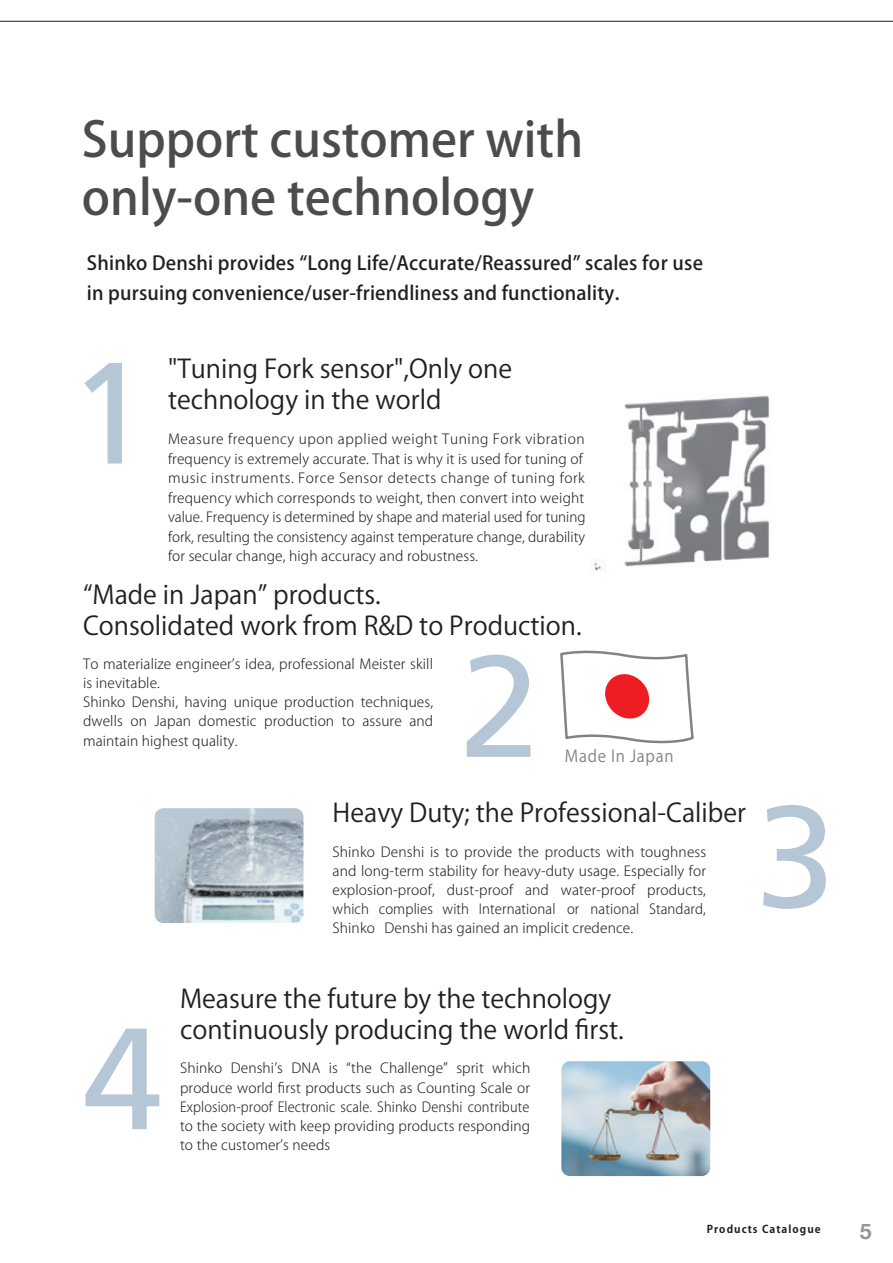
<style>
.page{position:relative;width:893px;height:1263px;background:#fff}
.page>*{position:absolute;margin:0;border:0;box-sizing:border-box;transform-origin:0 0}
.t1{font:500 48px/57.6px "Koz Go Pro";color:#4b4c4d}
.t2{font:25.5px/30.6px "Koz Go Pro";color:#231f20}
.t3{font:700 21.3px "Helvetica Neue";color:#939598}
.t4{font:500 19.2px/29.7px "Koz Go Pro";letter-spacing:.01em;color:#231f20}
.t5{font:16.35px "Koz Go Pro";letter-spacing:.05em;color:#808285;scale:.94 1}
.t6{font:300 13.8px/19.2px "Koz Go Pro";letter-spacing:.01em;color:#231f20}
.t7{font:700 10.65px "Koz Go Pro";letter-spacing:.1em;color:#231f20}
</style>
<div class="page">
<hr style="left:0;top:21px;width:893px;height:1px;background:#231f20">
<svg style="left:763px;top:805px;width:63px;height:104px"></svg>
<svg style="left:85px;top:1029px;width:74px;height:100px"></svg>
<svg style="left:85px;top:363px;width:37px;height:100px"></svg>
<svg style="left:467px;top:655px;width:63px;height:102px"></svg>
<svg style="left:560px;top:650px;width:134px;height:94px"></svg>
<img style="left:155px;top:808px;width:148px;height:115px">
<img style="left:561px;top:1061px;width:149px;height:115px">
<img style="left:590px;top:395px;width:180px;height:178px">
<h1 class="t1" style="left:82px;top:113px;width:503px">Support customer with only-one technology</h1>
<h3 class="t4" style="left:87px;top:249px;width:618px">Shinko Denshi provides “Long Life/Accurate/Reassured” scales for use in pursuing convenience/user-friendliness and functionality.</h3>
<h2 class="t2" style="left:168px;top:354px;width:346px">"Tuning Fork sensor",Only one technology in the world</h2>
<p class="t6" style="left:168px;top:429px;width:419px">Measure frequency upon applied weight Tuning Fork vibration frequency is extremely accurate. That is why it is used for tuning of music instruments. Force Sensor detects change of tuning fork frequency which corresponds to weight, then convert into weight value. Frequency is determined by shape and material used for tuning fork, resulting the consistency against temperature change, durability for secular change, high accuracy and robustness.</p>
<h2 class="t2" style="left:83px;top:580px;width:500px">“Made in Japan” products.<br>Consolidated work from R&amp;D to Production.</h2>
<p class="t6" style="left:83px;top:654px;width:352px">To materialize engineerʼs idea, professional Meister skill is inevitable.<br>Shinko Denshi, having unique production techniques, dwells on Japan domestic production to assure and maintain highest quality.</p>
<p class="t5" style="left:565px;top:746px;width:117px">Made In Japan</p>
<h2 class="t2" style="left:333px;top:798px;width:415px">Heavy Duty; the Professional-Caliber</h2>
<p class="t6" style="left:333px;top:842px;width:375px;text-align:justify">Shinko Denshi is to provide the products with toughness and long-term stability for heavy-duty usage. Especially for explosion-proof, dust-proof and water-proof products, which complies with International or national Standard, Shinko Denshi has gained an implicit credence.</p>
<h2 class="t2" style="left:180px;top:984px;width:445px">Measure the future by the technology continuously producing the world first.</h2>
<p class="t6" style="left:180px;top:1059px;width:352px;text-align:justify">Shinko Denshiʼs DNA is “the Challenge” sprit which produce world first products such as Counting Scale or Explosion-proof Electronic scale. Shinko Denshi contribute to the society with keep providing products responding to the customerʼs needs</p>
<p class="t7" style="left:707px;top:1222px;width:115px">Products Catalogue</p>
<h3 class="t3" style="left:860px;top:1214px;width:13px">35</h3>
</div>
